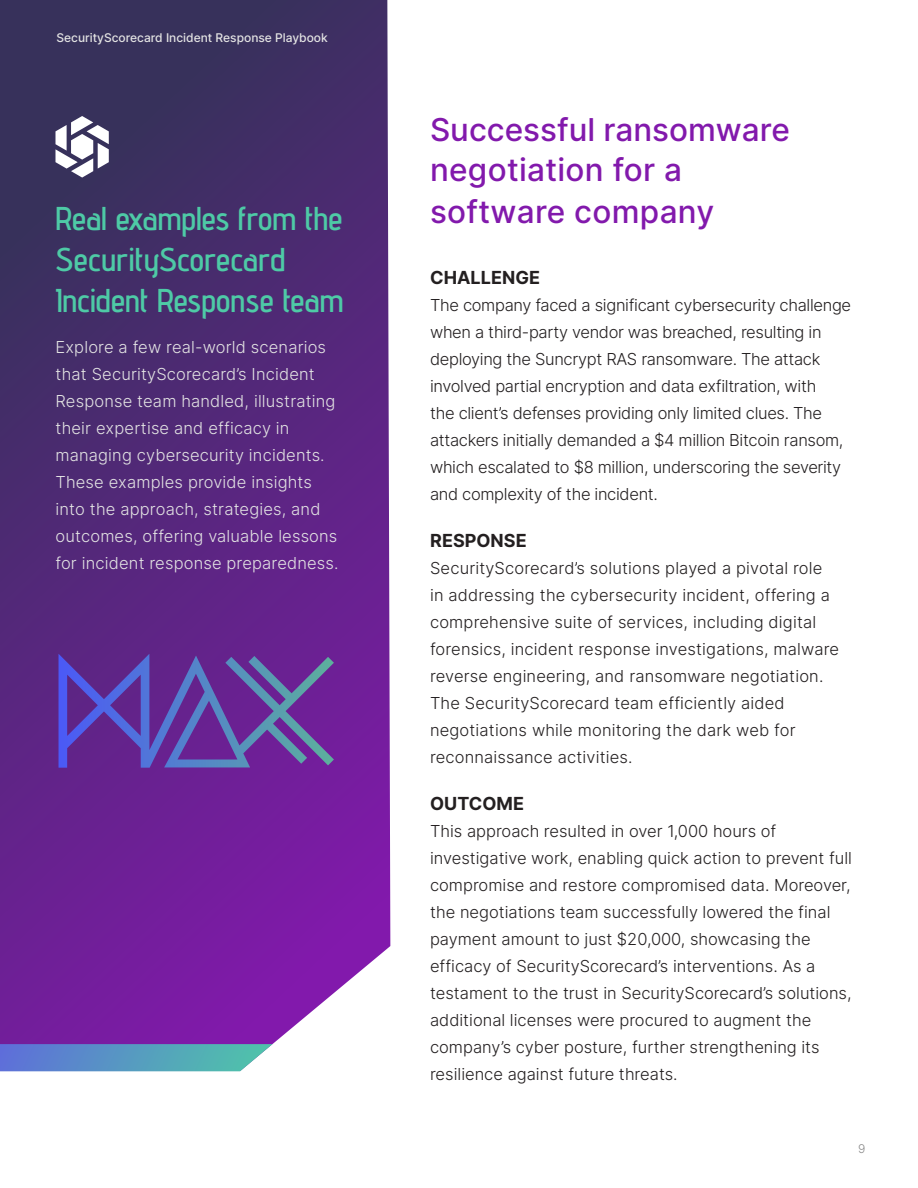
<style>
.page{position:relative;width:918px;height:1188px;background:#fff}
.page>*{position:absolute;margin:0;border:0;box-sizing:border-box;transform-origin:0 0}
.t1{font:600 33px/41px "Advent Pro";color:#4ecaa6}
.t2{font:500 31.5px/41.2px "Inter";letter-spacing:.01em;color:#8219ac}
.t3{font:700 18px "Inter";color:#231f20}
.t4{font:300 16.5px/27px "Inter";color:#231f20}
.t5{font:300 16.5px/27px "Inter";letter-spacing:-.02em;color:#231f20}
.t6{font:300 16.5px/27px "Inter";letter-spacing:.01em;color:#e3e3e3}
.t7{font:500 12px "Inter";color:#e3e3e3}
.t8{font:300 12px "Inter";color:#888}
</style>
<div class="page">
<svg style="left:0;top:0;width:390px;height:1044px;background:#5a2a80"></svg>
<svg style="left:56px;top:116px;width:53px;height:62px"></svg>
<svg style="left:0;top:1044px;width:273px;height:27px;background:#609ec5"></svg>
<svg style="left:59px;top:654px;width:275px;height:114px;background:#603ea1"></svg>
<p class="t7" style="left:57px;top:29px;width:273px">SecurityScorecard Incident Response Playbook</p>
<p class="t1" style="left:56px;top:198px;width:289px">Real examples from the<br>SecurityScorecard<br>Incident Response team</p>
<p class="t6" style="left:56px;top:333px;width:285px">Explore a few real-world scenarios that SecurityScorecard’s Incident Response team handled, illustrating their expertise and efficacy in managing cybersecurity incidents.<br>These examples provide insights into the approach, strategies, and outcomes, offering valuable lessons for incident response preparedness.</p>
<p class="t2" style="left:430px;top:108px;width:361px">Successful ransomware negotiation for a software company</p>
<p class="t3" style="left:430px;top:264px;width:112px">CHALLENGE</p>
<p class="t5" style="left:430px;top:291px;width:423px">The company faced a significant cybersecurity challenge when a third-party vendor was breached, resulting in deploying the Suncrypt RAS ransomware. The attack involved partial encryption and data exfiltration, with<br>the client’s defenses providing only limited clues. The attackers initially demanded a $4 million Bitcoin ransom, which escalated to $8 million, underscoring the severity and complexity of the incident.</p>
<p class="t3" style="left:430px;top:527px;width:98px">RESPONSE</p>
<p class="t4" style="left:430px;top:554px;width:411px">SecurityScorecard’s solutions played a pivotal role in addressing the cybersecurity incident, offering a comprehensive suite of services, including digital forensics, incident response investigations, malware reverse engineering, and ransomware negotiation.<br>The SecurityScorecard team efficiently aided negotiations while monitoring the dark web for reconnaissance activities.</p>
<p class="t3" style="left:430px;top:790px;width:95px">OUTCOME</p>
<p class="t4" style="left:430px;top:818px;width:423px">This approach resulted in over 1,000 hours of investigative work, enabling quick action to prevent full compromise and restore compromised data. Moreover, the negotiations team successfully lowered the final payment amount to just $20,000, showcasing the efficacy of SecurityScorecard’s interventions. As a testament to the trust in SecurityScorecard’s solutions, additional licenses were procured to augment the company’s cyber posture, further strengthening its resilience against future threats.</p>
<p class="t8" style="left:858px;top:1140px;width:9px">9</p>
</div>
